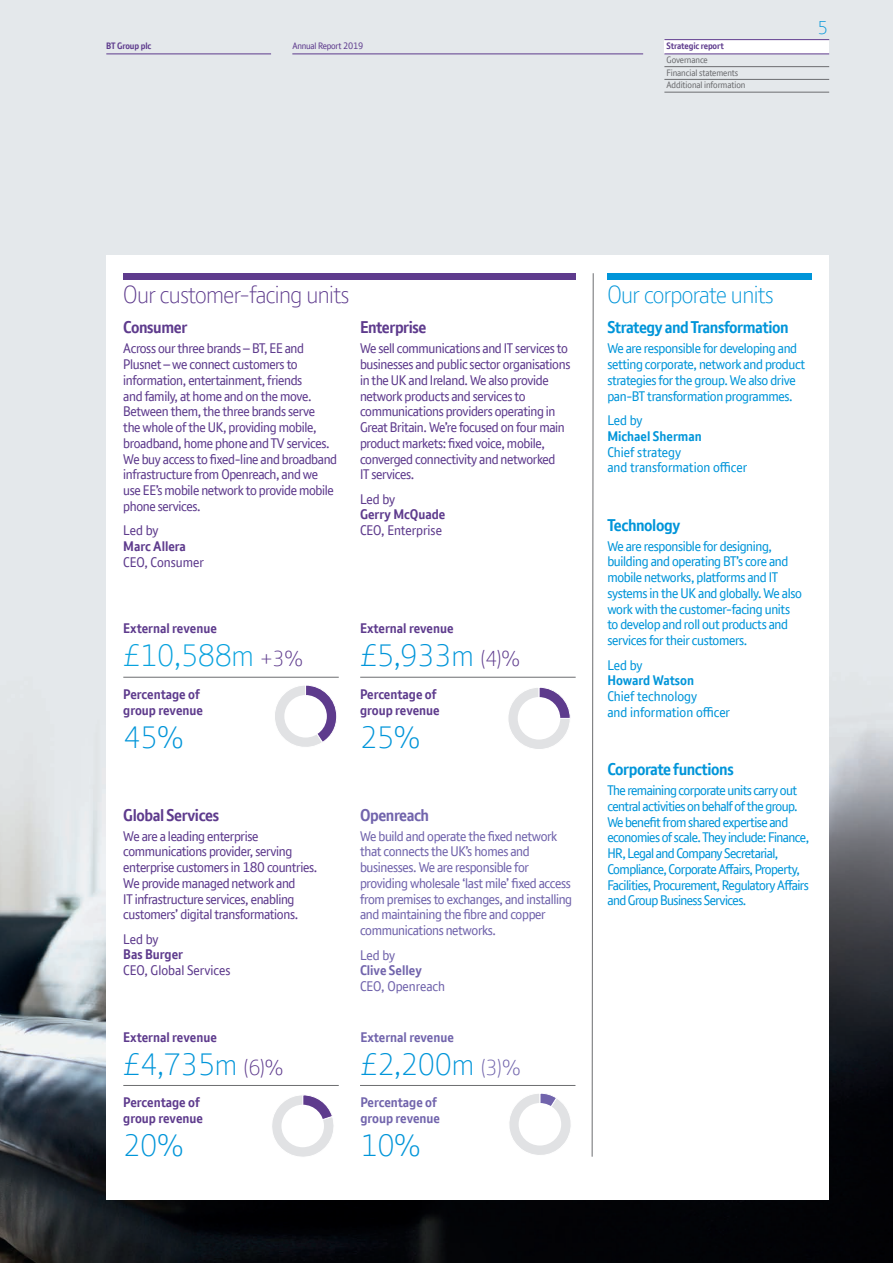
<style>
.page{position:relative;width:893px;height:1263px;background:#fff}
.page>*{position:absolute;margin:0;border:0;box-sizing:border-box;transform-origin:0 0}
.t1{font:300 30px "BT Font";letter-spacing:-.01em;color:#0095d9}
.t2{font:300 30px "BT Font";letter-spacing:-.01em;color:#08a2de}
.t3{font:300 24px "BT Font";letter-spacing:-.025em;color:#5e3b8d}
.t4{font:300 24px "BT Font";letter-spacing:-.025em;color:#0095d9}
.t5{font:300 18px "BT Font";color:#0095d9}
.t6{font:700 16.5px "BT Font";letter-spacing:-.025em;color:#0095d9}
.t7{font:700 16.5px "BT Font";letter-spacing:-.025em;color:#5e3b8d}
.t8{font:700 16.5px "BT Font";letter-spacing:-.025em;color:#7164ac}
.t9{font:13.5px/15.8px "BT Font";letter-spacing:-.025em;color:#5e3b8d}
.t10{font:13.5px/15.8px "BT Font";letter-spacing:-.025em;color:#0095d9}
.t11{font:13.5px/15.8px "BT Font";letter-spacing:-.025em;color:#7164ac}
.t12{font:700 13.5px/15.8px "BT Font";color:#5e3b8d}
.t13{font:13.5px/15.8px "BT Font";color:#0095d9}
.t14{font:700 13.5px/15.8px "BT Font";color:#7164ac}
.t15{font:13.5px "BT Font";color:#5e3b8d}
.t16{font:700 13.5px "BT Font";color:#0095d9}
.t17{font:13.5px "BT Font";color:#7164ac}
.t18{font:9px/12.8px "BT Font";letter-spacing:-.01em;color:#6c6d70}
.t19{font:700 9px "BT Font";letter-spacing:-.01em;color:#5e3b8d}
.t20{font:9px "BT Font";letter-spacing:-.02em;color:#5e3b8d}
.s1{font-size:21px;color:#5e3b8d}
.s2{font-size:21px;color:#7164ac}
</style>
<div class="page">
<img style="left:1px;top:0;width:892px;height:1263px">
<img style="left:0;top:0;width:1px;height:1263px">
<div style="left:106px;top:255px;width:723px;height:944px;background:#fff"></div>
<div style="left:123px;top:273px;width:452px;height:7px;background:#5e3b8d"></div>
<div style="left:607px;top:273px;width:204px;height:7px;background:#0095d9"></div>
<svg style="left:592px;top:273px;width:2px;height:884px"></svg>
<hr style="left:123px;top:677px;width:216px;height:1px;background:#6c6d70">
<svg style="left:275px;top:685px;width:62px;height:62px"></svg>
<div style="left:284px;top:695px;width:43px;height:42px;background:#fff;border-radius:50%"></div>
<hr style="left:123px;top:1085px;width:216px;height:1px;background:#6c6d70">
<svg style="left:272px;top:1095px;width:62px;height:62px"></svg>
<div style="left:281px;top:1105px;width:43px;height:42px;background:#fff;border-radius:50%"></div>
<hr style="left:360px;top:1085px;width:215px;height:1px;background:#6c6d70">
<svg style="left:509px;top:1093px;width:62px;height:62px"></svg>
<div style="left:519px;top:1103px;width:42px;height:42px;background:#fff;border-radius:50%"></div>
<hr style="left:360px;top:677px;width:216px;height:1px;background:#6c6d70">
<svg style="left:508px;top:687px;width:63px;height:62px"></svg>
<div style="left:518px;top:697px;width:42px;height:43px;background:#fff;border-radius:50%"></div>
<hr style="left:106px;top:54px;width:165px;height:1px;background:#5e3b8d">
<hr style="left:292px;top:54px;width:351px;height:1px;background:#5e3b8d">
<div style="left:664px;top:40px;width:165px;height:14px;background:#fff"></div>
<hr style="left:664px;top:39px;width:165px;height:1px;background:#5e3b8d">
<hr style="left:664px;top:54px;width:165px;height:1px;background:#5e3b8d">
<hr style="left:664px;top:66px;width:165px;height:1px;background:#6c6d70">
<hr style="left:664px;top:79px;width:165px;height:1px;background:#6c6d70">
<hr style="left:664px;top:92px;width:165px;height:1px;background:#6c6d70">
<p class="t19" style="left:106px;top:40px;width:47px">BT Group plc</p>
<p class="t20" style="left:292px;top:40px;width:72px">Annual Report 2019</p>
<p class="t19" style="left:666px;top:40px;width:59px">Strategic report</p>
<p class="t18" style="left:666px;top:53px;width:80px">Governance<br>Financial statements<br>Additional information</p>
<h3 class="t5" style="left:818px;top:16px;width:12px">5</h3>
<h2 class="t3" style="left:123px;top:279px;width:227px">Our customer-facing units</h2>
<h2 class="t4" style="left:607px;top:279px;width:168px">Our corporate units</h2>
<p class="t7" style="left:123px;top:317px;width:66px">Consumer</p>
<p class="t9" style="left:123px;top:341px;width:215px">Across our three brands – BT, EE and Plusnet – we connect customers to information, entertainment, friends<br>and family, at home and on the move.<br>Between them, the three brands serve<br>the whole of the UK, providing mobile, broadband, home phone and TV services.<br>We buy access to fixed-line and broadband infrastructure from Openreach, and we use EE’s mobile network to provide mobile phone services.</p>
<p class="t9" style="left:123px;top:522px;width:37px">Led by</p>
<p class="t12" style="left:123px;top:538px;width:64px">Marc Allera</p>
<p class="t15" style="left:123px;top:553px;width:82px">CEO, Consumer</p>
<p class="t12" style="left:123px;top:621px;width:95px">External revenue</p>
<h1 class="t2" style="left:123px;top:636px;width:181px">£10,588m <span class="s1">+3%</span></h1>
<p class="t12" style="left:123px;top:687px;width:81px">Percentage of group revenue</p>
<h1 class="t1" style="left:123px;top:718px;width:62px">45%</h1>
<p class="t7" style="left:360px;top:317px;width:68px">Enterprise</p>
<p class="t9" style="left:360px;top:341px;width:212px">We sell communications and IT services to businesses and public sector organisations in the UK and Ireland. We also provide network products and services to communications providers operating in Great Britain. We’re focused on four main product markets: fixed voice, mobile, converged connectivity and networked<br>IT services.</p>
<p class="t9" style="left:360px;top:491px;width:37px">Led by</p>
<p class="t12" style="left:360px;top:507px;width:87px">Gerry McQuade</p>
<p class="t15" style="left:360px;top:522px;width:83px">CEO, Enterprise</p>
<p class="t12" style="left:360px;top:621px;width:95px">External revenue</p>
<h1 class="t1" style="left:360px;top:636px;width:162px">£5,933m <span class="s1">(4)%</span></h1>
<p class="t12" style="left:360px;top:687px;width:81px">Percentage of group revenue</p>
<h1 class="t1" style="left:360px;top:718px;width:62px">25%</h1>
<p class="t7" style="left:123px;top:804px;width:97px">Global Services</p>
<p class="t9" style="left:123px;top:828px;width:195px">We are a leading enterprise communications provider, serving enterprise customers in 180 countries.<br>We provide managed network and<br>IT infrastructure services, enabling customers’ digital transformations.</p>
<p class="t9" style="left:123px;top:931px;width:37px">Led by</p>
<p class="t12" style="left:123px;top:947px;width:61px">Bas Burger</p>
<p class="t15" style="left:123px;top:961px;width:109px">CEO, Global Services</p>
<p class="t12" style="left:123px;top:1029px;width:95px">External revenue</p>
<h1 class="t1" style="left:123px;top:1044px;width:162px">£4,735m <span class="s1">(6)%</span></h1>
<p class="t12" style="left:123px;top:1095px;width:81px">Percentage of group revenue</p>
<h1 class="t1" style="left:123px;top:1126px;width:62px">20%</h1>
<p class="t8" style="left:360px;top:804px;width:71px">Openreach</p>
<p class="t11" style="left:360px;top:828px;width:214px">We build and operate the fixed network that connects the UK’s homes and businesses. We are responsible for providing wholesale ‘last mile’ fixed access from premises to exchanges, and installing and maintaining the fibre and copper communications networks.</p>
<p class="t11" style="left:360px;top:947px;width:37px">Led by</p>
<p class="t14" style="left:360px;top:963px;width:63px">Clive Selley</p>
<p class="t17" style="left:360px;top:977px;width:87px">CEO, Openreach</p>
<p class="t14" style="left:360px;top:1029px;width:95px">External revenue</p>
<h1 class="t1" style="left:360px;top:1044px;width:162px">£2,200m <span class="s2">(3)%</span></h1>
<p class="t14" style="left:360px;top:1095px;width:81px">Percentage of group revenue</p>
<h1 class="t1" style="left:360px;top:1126px;width:62px">10%</h1>
<p class="t6" style="left:607px;top:317px;width:183px">Strategy and Transformation</p>
<p class="t10" style="left:607px;top:341px;width:199px">We are responsible for developing and setting corporate, network and product strategies for the group. We also drive pan-BT transformation programmes.</p>
<p class="t10" style="left:607px;top:412px;width:37px">Led by</p>
<p class="t16" style="left:607px;top:427px;width:96px">Michael Sherman</p>
<p class="t13" style="left:607px;top:444px;width:141px">Chief strategy<br>and transformation officer</p>
<p class="t6" style="left:607px;top:514px;width:74px">Technology</p>
<p class="t10" style="left:607px;top:538px;width:196px">We are responsible for designing, building and operating BT’s core and mobile networks, platforms and IT systems in the UK and globally. We also work with the customer-facing units to develop and roll out products and services for their customers.</p>
<p class="t10" style="left:607px;top:657px;width:37px">Led by</p>
<p class="t16" style="left:607px;top:672px;width:88px">Howard Watson</p>
<p class="t13" style="left:607px;top:688px;width:124px">Chief technology<br>and information officer</p>
<p class="t6" style="left:607px;top:758px;width:128px">Corporate functions</p>
<p class="t10" style="left:607px;top:782px;width:203px">The remaining corporate units carry out central activities on behalf of the group.<br>We benefit from shared expertise and economies of scale. They include: Finance, HR, Legal and Company Secretarial, Compliance, Corporate Affairs, Property, Facilities, Procurement, Regulatory Affairs and Group Business Services.</p>
</div>
